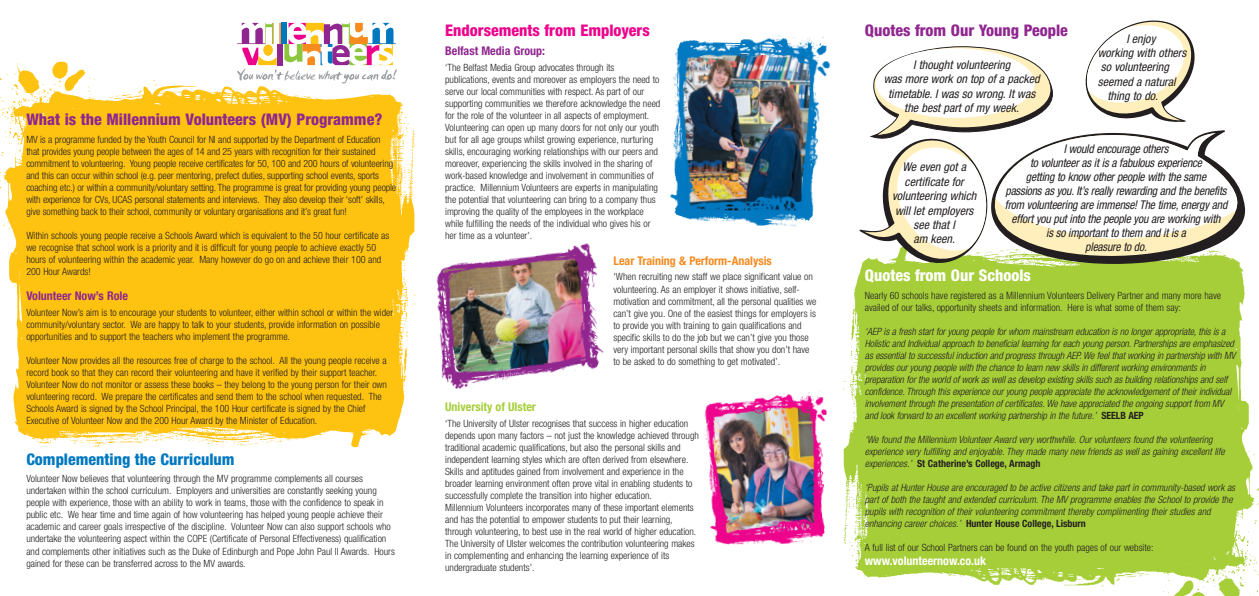
<style>
.page{position:relative;width:1259px;height:596px;background:#fff}
.page>*{position:absolute;margin:0;border:0;box-sizing:border-box;transform-origin:0 0}
.t1{font:800 condensed 16px "Helvetica Neue";color:#90268f}
.t2{font:800 condensed 16px "Helvetica Neue";color:#0078c0}
.t3{font:800 condensed 16px "Helvetica Neue";color:#ed028c}
.t4{font:800 condensed 16px "Helvetica Neue";color:#fff}
.t5{font:italic condensed 12px/14px "Helvetica Neue";letter-spacing:-.015em;color:#231f20;text-align:center;scale:.96 1}
.t6{font:italic condensed 12px/14.4px "Helvetica Neue";letter-spacing:-.015em;color:#231f20;text-align:center}
.t7{font:700 condensed 12px "Helvetica Neue";color:#90268f}
.t8{font:700 condensed 12px "Helvetica Neue";color:#f68b1f}
.t9{font:700 condensed 12px "Helvetica Neue";color:#fff}
.t10{font:700 condensed 12px "Helvetica Neue";color:#a6ce39}
.t11{font:300 condensed 10px/12px "Helvetica Neue";color:#231f20}
.t12{font:italic 300 condensed 10px/12px "Helvetica Neue";letter-spacing:-.01em;color:#231f20}
.s1{font-weight:700;font-style:normal}
</style>
<div class="page">
<img style="left:0;top:61px;width:415px;height:387px">
<div style="left:11px;top:108px;width:380px;height:324px;background:#fec210"></div>
<img style="left:843px;top:269px;width:416px;height:326px">
<div style="left:867px;top:264px;width:380px;height:300px;background:#a6ce39"></div>
<svg style="left:1238px;top:186px;width:8px;height:78px"></svg>
<svg style="left:237px;top:23px;width:160px;height:60px"></svg>
<img style="left:670px;top:35px;width:161px;height:192px">
<img style="left:436px;top:243px;width:168px;height:146px">
<img style="left:704px;top:390px;width:123px;height:155px">
<svg style="left:859px;top:20px;width:379px;height:249px"></svg>
<h1 class="t1" style="left:26px;top:113px;width:357px">What is the Millennium Volunteers (MV) Programme?</h1>
<p class="t11" style="left:26px;top:134px;width:371px">MV is a programme funded by the Youth Council for NI and supported by the Department of Education that provides young people between the ages of 14 and 25 years with recognition for their sustained commitment to volunteering. Young people receive certificates for 50, 100 and 200 hours of volunteering and this can occur within school (e.g. peer mentoring, prefect duties, supporting school events, sports coaching etc.) or within a community/voluntary setting. The programme is great for providing young people with experience for CVs, UCAS personal statements and interviews. They also develop their ‘soft’ skills, give something back to their school, community or voluntary organisations and it’s great fun!</p>
<p class="t11" style="left:26px;top:230px;width:364px">Within schools young people receive a Schools Award which is equivalent to the 50 hour certificate as we recognise that school work is a priority and it is difficult for young people to achieve exactly 50 hours of volunteering within the academic year. Many however do go on and achieve their 100 and 200 Hour Awards!</p>
<p class="t7" style="left:26px;top:291px;width:103px">Volunteer Now’s Role</p>
<p class="t11" style="left:26px;top:307px;width:368px">Volunteer Now’s aim is to encourage your students to volunteer, either within school or within the wider community/voluntary sector. We are happy to talk to your students, provide information on possible opportunities and to support the teachers who implement the programme.</p>
<p class="t11" style="left:26px;top:355px;width:362px">Volunteer Now provides all the resources free of charge to the school. All the young people receive a record book so that they can record their volunteering and have it verified by their support teacher.<br>Volunteer Now do not monitor or assess these books – they belong to the young person for their own volunteering record. We prepare the certificates and send them to the school when requested. The Schools Award is signed by the School Principal, the 100 Hour certificate is signed by the Chief Executive of Volunteer Now and the 200 Hour Award by the Minister of Education.</p>
<h1 class="t2" style="left:26px;top:453px;width:210px">Complementing the Curriculum</h1>
<p class="t11" style="left:26px;top:473px;width:370px">Volunteer Now believes that volunteering through the MV programme complements all courses undertaken within the school curriculum. Employers and universities are constantly seeking young people with experience, those with an ability to work in teams, those with the confidence to speak in public etc. We hear time and time again of how volunteering has helped young people achieve their academic and career goals irrespective of the discipline. Volunteer Now can also support schools who undertake the volunteering aspect within the COPE (Certificate of Personal Effectiveness) qualification and complements other initiatives such as the Duke of Edinburgh and Pope John Paul II Awards. Hours gained for these can be transferred across to the MV awards.</p>
<h1 class="t3" style="left:445px;top:25px;width:206px">Endorsements from Employers</h1>
<p class="t7" style="left:445px;top:47px;width:101px">Belfast Media Group:</p>
<p class="t11" style="left:445px;top:62px;width:217px">‘The Belfast Media Group advocates through its publications, events and moreover as employers the need to serve our local communities with respect. As part of our supporting communities we therefore acknowledge the need for the role of the volunteer in all aspects of employment.<br>Volunteering can open up many doors for not only our youth but for all age groups whilst growing experience, nurturing skills, encouraging working relationships with our peers and moreover, experiencing the skills involved in the sharing of work-based knowledge and involvement in communities of practice. Millennium Volunteers are experts in manipulating the potential that volunteering can bring to a company thus improving the quality of the employees in the workplace while fulfilling the needs of the individual who gives his or her time as a volunteer’.</p>
<p class="t8" style="left:613px;top:256px;width:160px">Lear Training &amp; Perform-Analysis</p>
<p class="t11" style="left:613px;top:271px;width:204px">‘When recruiting new staff we place significant value on volunteering. As an employer it shows initiative, self&shy;motivation and commitment, all the personal qualities we can’t give you. One of the easiest things for employers is to provide you with training to gain qualifications and specific skills to do the job but we can’t give you those very important personal skills that show you don’t have to be asked to do something to get motivated’.</p>
<p class="t10" style="left:445px;top:402px;width:92px">University of Ulster</p>
<p class="t11" style="left:445px;top:418px;width:255px">‘The University of Ulster recognises that success in higher education depends upon many factors – not just the knowledge achieved through traditional academic qualifications, but also the personal skills and independent learning styles which are often derived from elsewhere.<br>Skills and aptitudes gained from involvement and experience in the broader learning environment often prove vital in enabling students to successfully complete the transition into higher education.<br>Millennium Volunteers incorporates many of these important elements and has the potential to empower students to put their learning, through volunteering, to best use in the real world of higher education.<br>The University of Ulster welcomes the contribution volunteering makes in complementing and enhancing the learning experience of its undergraduate students’.</p>
<h1 class="t1" style="left:865px;top:25px;width:204px">Quotes from Our Young People</h1>
<p class="t6" style="left:883px;top:58px;width:160px">I thought volunteering<br>was more work on top of a packed timetable. I was so wrong. It was the best part of my week.</p>
<p class="t6" style="left:1126px;top:32px;width:33px">I enjoy</p>
<p class="t6" style="left:1097px;top:47px;width:92px">working with others</p>
<p class="t6" style="left:1101px;top:61px;width:72px">so volunteering</p>
<p class="t6" style="left:1097px;top:75px;width:81px">seemed a natural</p>
<p class="t6" style="left:1107px;top:90px;width:55px">thing to do.</p>
<p class="t6" style="left:892px;top:161px;width:88px">We even got a certificate for volunteering which will let employers see that I<br>am keen.</p>
<p class="t5" style="left:1005px;top:143px;width:235px">Iwould encourage others<br>to volunteeras it is a fabulous experience<br>getting to know otherpeople with the same<br>passions as you. It ’s really rewarding and the benefits from volunteering are immense!The time, energy and effort you put into the people you are working with<br>is so important to them and it is a<br>pleasure to do.</p>
<h1 class="t4" style="left:865px;top:269px;width:168px">Quotes from Our Schools</h1>
<p class="t11" style="left:865px;top:290px;width:358px">Nearly 60 schools have registered as a Millennium Volunteers Delivery Partner and many more have availed of our talks, opportunity sheets and information. Here is what some of them say:</p>
<p class="t12" style="left:865px;top:326px;width:372px">‘AEP is a fresh startforyoung people forwhom mainstream education is no longerappropriate, this is a Holistic and Individualapproach to beneficiallearning foreach young person. Partnerships are emphasized as essentialto successfulinduction and progress through AEP. We feelthatworking in partnership with MV provides ouryoung people with the chance to learn new skills in differentworking environments in preparation forthe world of work as wellas develop existing skills such as building relationships and self confidence. Through this experience ouryoung people appreciate the acknowledgementof theirindividual involvementthrough the presentation of certificates. We have appreciated the ongoing supportfrom MV and look forward to an excellentworking partnership in the future.’ <span class="s1">S E E L B A E P</span></p>
<p class="t12" style="left:865px;top:434px;width:363px">‘We found the Millennium VolunteerAward very worthwhile. Our volunteers found the volunteering experience very fulfilling and enjoyable. They made many new friends as well as gaining excellent life experiences.’ <span class="s1">St Catherine’s College, Armagh</span></p>
<p class="t12" style="left:865px;top:482px;width:374px">‘Pupils at Hunter House are encouraged to be active citizens and take part in community -based work as part of both the taught and extended curriculum. The MV programme enables the School to provide the pupils with recognition of their volunteering commitment thereby complimenting their studies and enhancing career choices.’ <span class="s1">Hunter House College, Lisburn</span></p>
<p class="t11" style="left:865px;top:542px;width:290px">A full list of our School Partners can be found on the youth pages of our website:</p>
<p class="t9" style="left:865px;top:556px;width:123px">www.volunteernow.co.uk</p>
</div>
